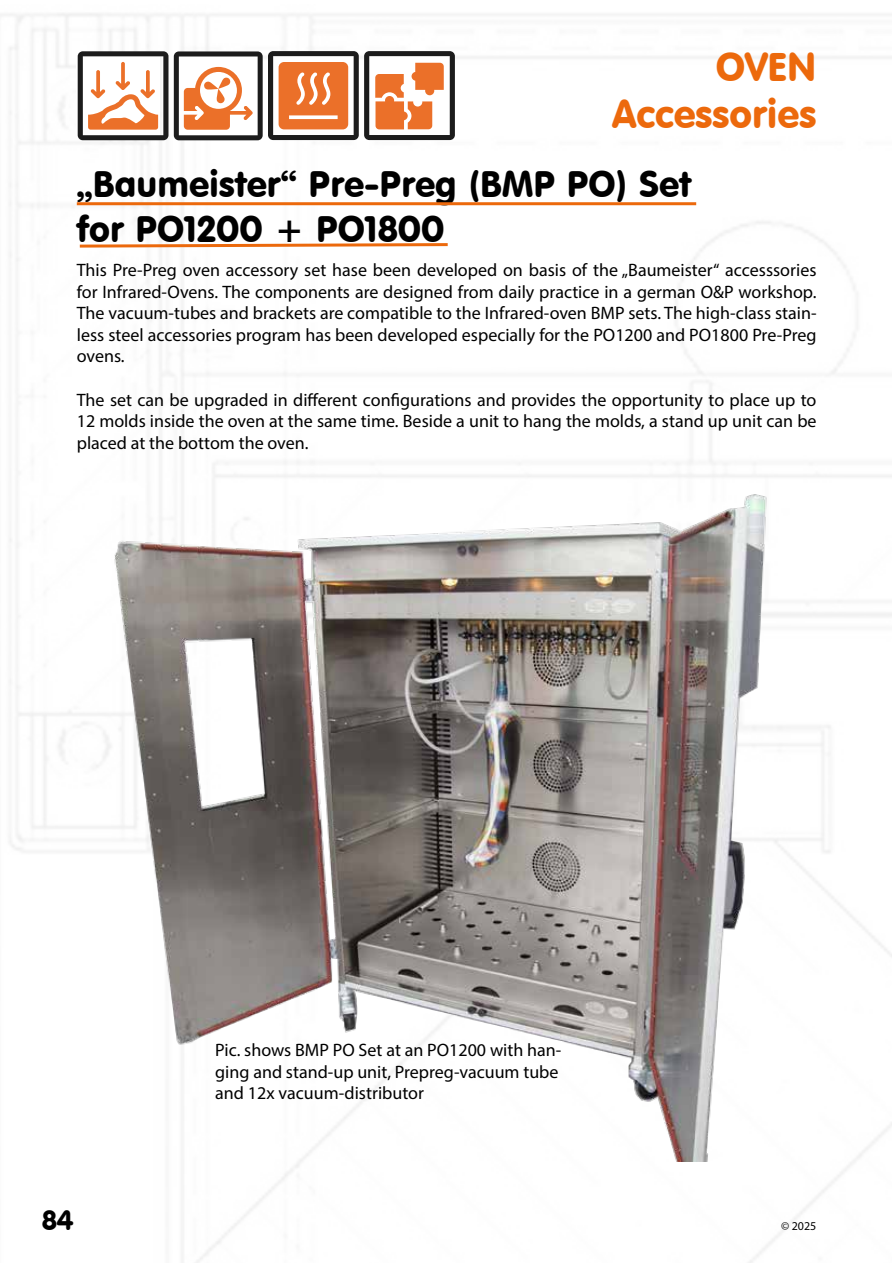
<style>
.page{position:relative;width:893px;height:1263px;background:#fff}
.page>*{position:absolute;margin:0;border:0;box-sizing:border-box;transform-origin:0 0}
.t1{font:39px/46.8px "VAG Rounded BT";color:#ec690c;text-align:right}
.t2{font:36px/45px "VAG Rounded BT";color:#000}
.t3{font:27px "VAG Rounded BT";color:#000}
.t4{font:18px/21.6px "Myriad Pro";color:#000;text-align:justify}
.t5{font:12px "Myriad Pro";color:#000}
</style>
<div class="page">
<img style="left:0;top:13px;width:892px;height:1250px">
<img style="left:76px;top:465px;width:740px;height:696px">
<svg style="left:78px;top:51px;width:90px;height:89px"></svg>
<svg style="left:174px;top:51px;width:281px;height:89px"></svg>
<hr style="left:77px;top:202px;width:619px;height:3px;background:#ec690c">
<svg style="left:77px;top:242px;width:374px;height:7px"></svg>
<h1 class="t1" style="left:612px;top:43px;width:206px">OVEN<br>Accessories</h1>
<h2 class="t2" style="left:77px;top:161px;width:616px">„Baumeister“ Pre-Preg (BMP PO) Set for PO1200 + PO1800</h2>
<p class="t4" style="left:77px;top:259px;width:741px">This Pre-Preg oven accessory set hase been developed on basis of the „Baumeister“ accesssories for Infrared-Ovens. The components are designed from daily practice in a german O&amp;P workshop.<br>The vacuum-tubes and brackets are compatible to the Infrared-oven BMP sets. The high-class stain&shy;less steel accessories program has been developed especially for the PO1200 and PO1800 Pre-Preg ovens.</p>
<p class="t4" style="left:77px;top:388px;width:741px">The set can be upgraded in different configurations and provides the opportunity to place up to 12 molds inside the oven at the same time. Beside a unit to hang the molds, a stand up unit can be placed at the bottom the oven.</p>
<h3 class="t3" style="left:42px;top:1203px;width:33px">84</h3>
<p class="t4" style="left:215px;top:1039px;width:348px;text-align:left">Pic. shows BMP PO Set at an PO1200 with han&shy;ging and stand-up unit, Prepreg-vacuum tube and 12x vacuum-distributor</p>
<p class="t5" style="left:781px;top:1218px;width:37px">© 2025</p>
</div>
